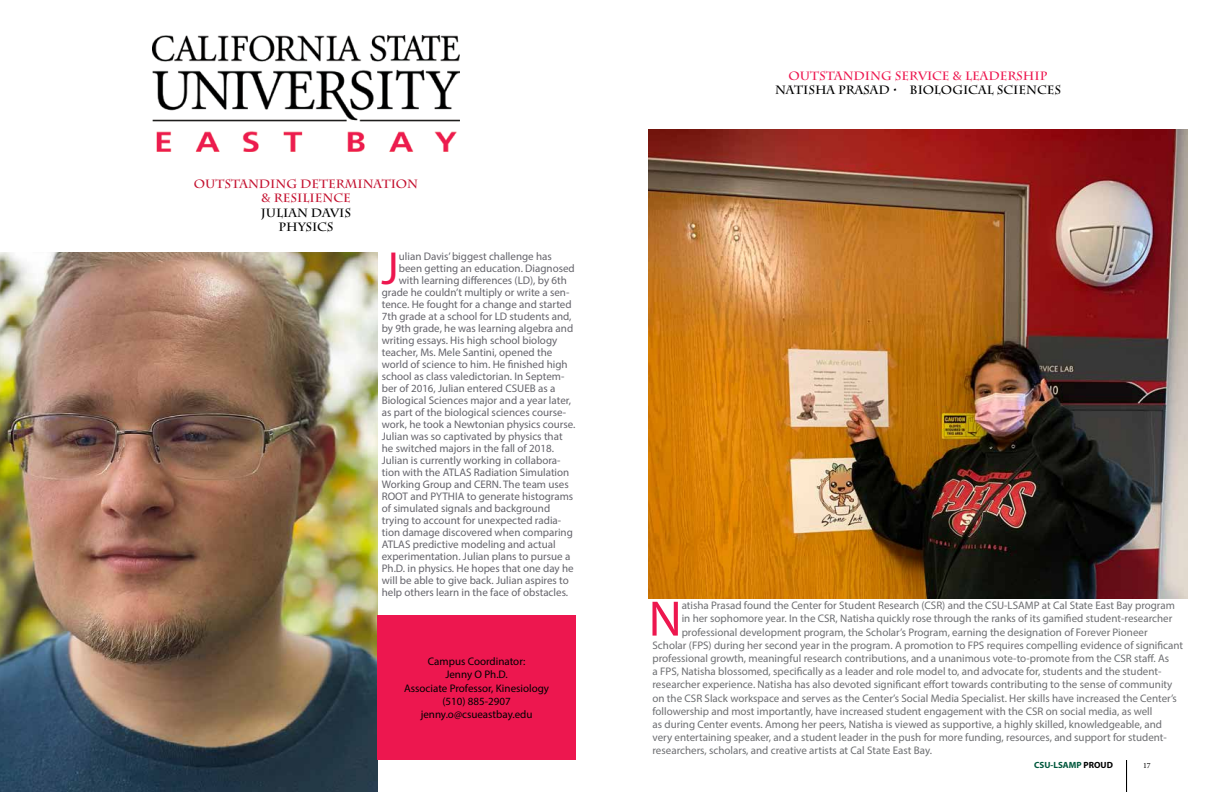
<style>
.page{position:relative;width:1224px;height:792px;background:#fff}
.page>*{position:absolute;margin:0;border:0;box-sizing:border-box;transform-origin:0 0}
.t1{font:50.2px "Myriad Pro";color:#ed174f}
.t2{font:46.6px "Myriad Pro";color:#ed174f}
.t3{font:700 12px/14.4px "Charlemagne Std";color:#000;text-align:center}
.t4{font:700 12px/14.4px "Charlemagne Std";color:#c41230;text-align:center}
.t5{font:700 12px "Charlemagne Std";color:#ed174f}
.t6{font:11px "Myriad Pro";color:#6d6e71}
.t7{font:11px "Myriad Pro";color:#65646b}
.t8{font:11px/13.2px "Myriad Pro";color:#000;text-align:center}
.t9{font:700 9px "Myriad Pro";color:#00583d}
.t10{font:8px "Minion Pro";color:#000}
.s1{color:#000}
</style>
<div class="page">
<hr style="left:1126px;top:760px;width:1px;height:32px;background:#000">
<img style="left:0;top:252px;width:377px;height:540px">
<img style="left:153px;top:36px;width:306px;height:116px">
<img style="left:648px;top:129px;width:540px;height:469px">
<div style="left:377px;top:615px;width:199px;height:145px;background:#ed174f"></div>
<p class="t4" style="left:194px;top:177px;width:226px">OUTSTANDING DETERMINATION &amp; RESILIENCE</p>
<p class="t3" style="left:261px;top:206px;width:92px">JULIAN DAVIS<br>PHYSICS</p>
<h2 class="t2" style="left:382px;top:240px;width:19px">J</h2>
<p class="t7" style="left:399px;top:250px;width:155px">ulian Davis’ biggest challenge has</p>
<p class="t7" style="left:399px;top:262px;width:177px">been getting an education. Diagnosed</p>
<p class="t7" style="left:399px;top:274px;width:170px">with learning differences (LD), by 6th</p>
<p class="t7" style="left:382px;top:286px;width:189px">grade he couldn’t multiply or write a sen-</p>
<p class="t7" style="left:382px;top:298px;width:191px">tence. He fought for a change and started</p>
<p class="t7" style="left:382px;top:310px;width:191px">7th grade at a school for LD students and,</p>
<p class="t7" style="left:382px;top:322px;width:193px">by 9th grade, he was learning algebra and</p>
<p class="t7" style="left:382px;top:334px;width:177px">writing essays. His high school biology</p>
<p class="t7" style="left:382px;top:346px;width:172px">teacher, Ms. Mele Santini, opened the</p>
<p class="t7" style="left:382px;top:358px;width:187px">world of science to him. He finished high</p>
<p class="t7" style="left:382px;top:370px;width:184px">school as class valedictorian. In Septem-</p>
<p class="t7" style="left:382px;top:382px;width:175px">ber of 2016, Julian entered CSUEB as a</p>
<p class="t7" style="left:382px;top:394px;width:191px">Biological Sciences major and a year later,</p>
<p class="t7" style="left:382px;top:406px;width:186px">as part of the biological sciences course-</p>
<p class="t7" style="left:382px;top:418px;width:195px">work, he took a Newtonian physics course.</p>
<p class="t7" style="left:382px;top:430px;width:182px">Julian was so captivated by physics that</p>
<p class="t7" style="left:382px;top:442px;width:174px">he switched majors in the fall of 2018.</p>
<p class="t7" style="left:382px;top:454px;width:180px">Julian is currently working in collabora-</p>
<p class="t7" style="left:382px;top:466px;width:189px">tion with the ATLAS Radiation Simulation</p>
<p class="t7" style="left:382px;top:478px;width:188px">Working Group and CERN. The team uses</p>
<p class="t7" style="left:382px;top:490px;width:193px">ROOT and PYTHIA to generate histograms</p>
<p class="t7" style="left:382px;top:502px;width:170px">of simulated signals and background</p>
<p class="t7" style="left:382px;top:514px;width:181px">trying to account for unexpected radia-</p>
<p class="t7" style="left:382px;top:526px;width:193px">tion damage discovered when comparing</p>
<p class="t7" style="left:382px;top:538px;width:175px">ATLAS predictive modeling and actual</p>
<p class="t7" style="left:382px;top:550px;width:190px">experimentation. Julian plans to pursue a</p>
<p class="t7" style="left:382px;top:562px;width:193px">Ph.D. in physics. He hopes that one day he</p>
<p class="t7" style="left:382px;top:574px;width:189px">will be able to give back. Julian aspires to</p>
<p class="t7" style="left:382px;top:586px;width:188px">help others learn in the face of obstacles.</p>
<p class="t8" style="left:404px;top:655px;width:146px">Campus Coordinator:<br>Jenny O Ph.D.<br>Associate Professor, Kinesiology (510) 885-2907 jenny.o@csueastbay.edu</p>
<p class="t5" style="left:789px;top:69px;width:260px">OUTSTANDING SERVICE &amp; LEADERSHIP</p>
<p class="t3" style="left:775px;top:83px;width:287px">NATISHA PRASAD • BIOLOGICAL SCIENCES</p>
<h1 class="t1" style="left:649px;top:588px;width:35px">N</h1>
<p class="t6" style="left:682px;top:599px;width:495px">atisha Prasad found the Center for Student Research (CSR) and the CSU-LSAMP at Cal State East Bay program</p>
<p class="t6" style="left:682px;top:612px;width:492px">in her sophomore year. In the CSR, Natisha quickly rose through the ranks of its gamified student-researcher</p>
<p class="t6" style="left:682px;top:625px;width:467px">professional development program, the Scholar’s Program, earning the designation of Forever Pioneer</p>
<p class="t6" style="left:653px;top:638px;width:532px">Scholar (FPS) during her second year in the program. A promotion to FPS requires compelling evidence of significant</p>
<p class="t6" style="left:653px;top:652px;width:518px">professional growth, meaningful research contributions, and a unanimous vote-to-promote from the CSR staff. As</p>
<p class="t6" style="left:653px;top:665px;width:510px">a FPS, Natisha blossomed, specifically as a leader and role model to, and advocate for, students and the student-</p>
<p class="t6" style="left:653px;top:678px;width:521px">researcher experience. Natisha has also devoted significant effort towards contributing to the sense of community</p>
<p class="t6" style="left:653px;top:691px;width:526px">on the CSR Slack workspace and serves as the Center’s Social Media Specialist. Her skills have increased the Center’s</p>
<p class="t6" style="left:653px;top:704px;width:501px">followership and most importantly, have increased student engagement with the CSR on social media, as well</p>
<p class="t6" style="left:653px;top:718px;width:511px">as during Center events. Among her peers, Natisha is viewed as supportive, a highly skilled, knowledgeable, and</p>
<p class="t6" style="left:653px;top:731px;width:516px">very entertaining speaker, and a student leader in the push for more funding, resources, and support for student-</p>
<p class="t6" style="left:653px;top:744px;width:281px">researchers, scholars, and creative artists at Cal State East Bay.</p>
<p class="t9" style="left:1034px;top:759px;width:80px">CSU-LSAMP <span class="s1">PROUD</span></p>
<p class="t10" style="left:1143px;top:760px;width:9px">17</p>
</div>
